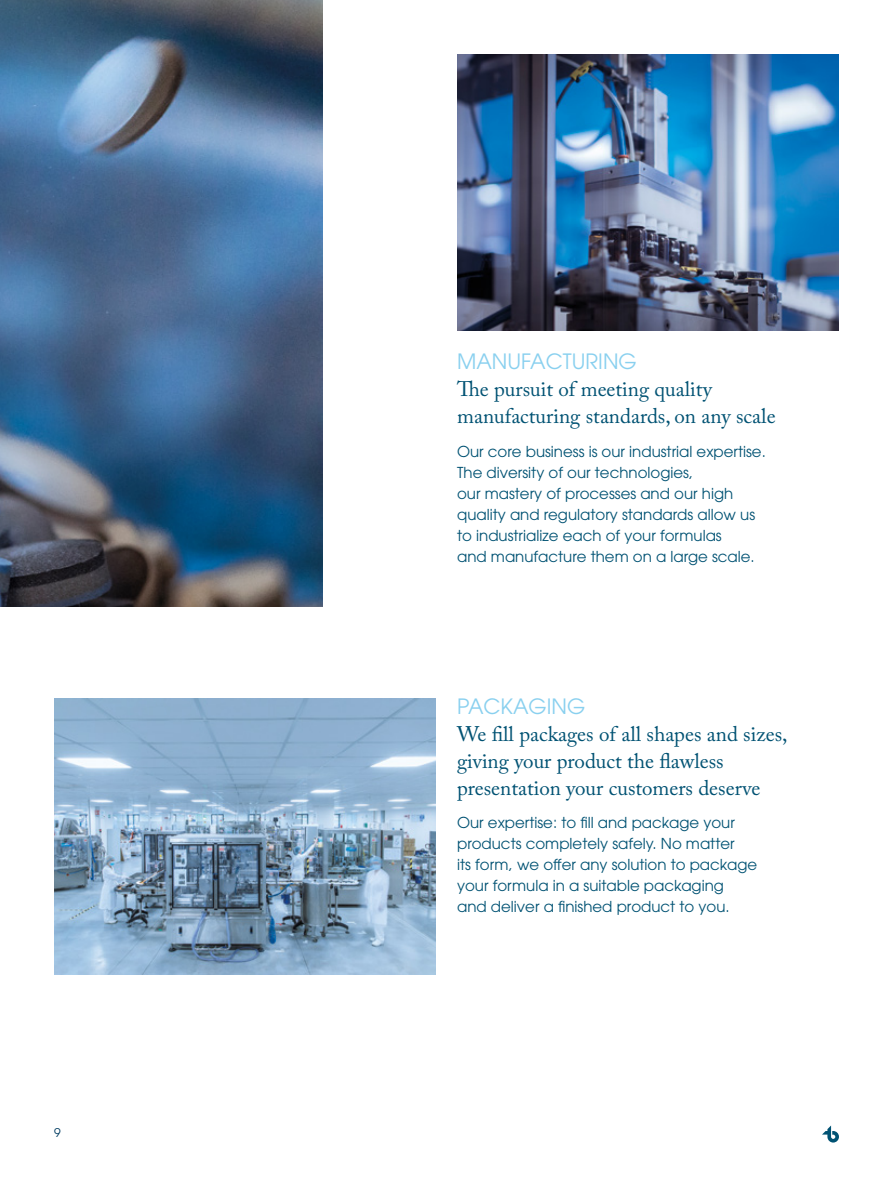
<style>
.page{position:relative;width:893px;height:1191px;background:#fff}
.page>*{position:absolute;margin:0;border:0;box-sizing:border-box;transform-origin:0 0}
.t1{font:21px/27px "Adobe Caslon Pro";color:#005273}
.t2{font:21px "ITC Avant Garde Pro";color:#89d0ef}
.t3{font:15px/21px "ITC Avant Garde Pro";color:#005273}
.t4{font:12px "ITC Avant Garde Pro";color:#003c61}
</style>
<div class="page">
<svg style="left:822px;top:1125px;width:17px;height:17px"></svg>
<img style="left:457px;top:54px;width:382px;height:276px">
<img style="left:54px;top:698px;width:382px;height:276px">
<img style="left:0;top:0;width:323px;height:606px">
<p class="t4" style="left:54px;top:1125px;width:8px">9</p>
<h1 class="t2" style="left:457px;top:348px;width:181px">MANUFACTURING</h1>
<h1 class="t1" style="left:457px;top:375px;width:320px">The pursuit of meeting quality manufacturing standards, on any scale</h1>
<p class="t3" style="left:457px;top:441px;width:310px">Our core business is our industrial expertise.<br>The diversity of our technologies,<br>our mastery of processes and our high quality and regulatory standards allow us to industrialize each of your formulas<br>and manufacture them on a large scale.</p>
<h1 class="t2" style="left:457px;top:693px;width:130px">PACKAGING</h1>
<h1 class="t1" style="left:457px;top:720px;width:332px">We fill packages of all shapes and sizes, giving your product the flawless presentation your customers deserve</h1>
<p class="t3" style="left:457px;top:812px;width:302px">Our expertise: to fill and package your products completely safely. No matter<br>its form, we offer any solution to package your formula in a suitable packaging and deliver a finished product to you.</p>
</div>
